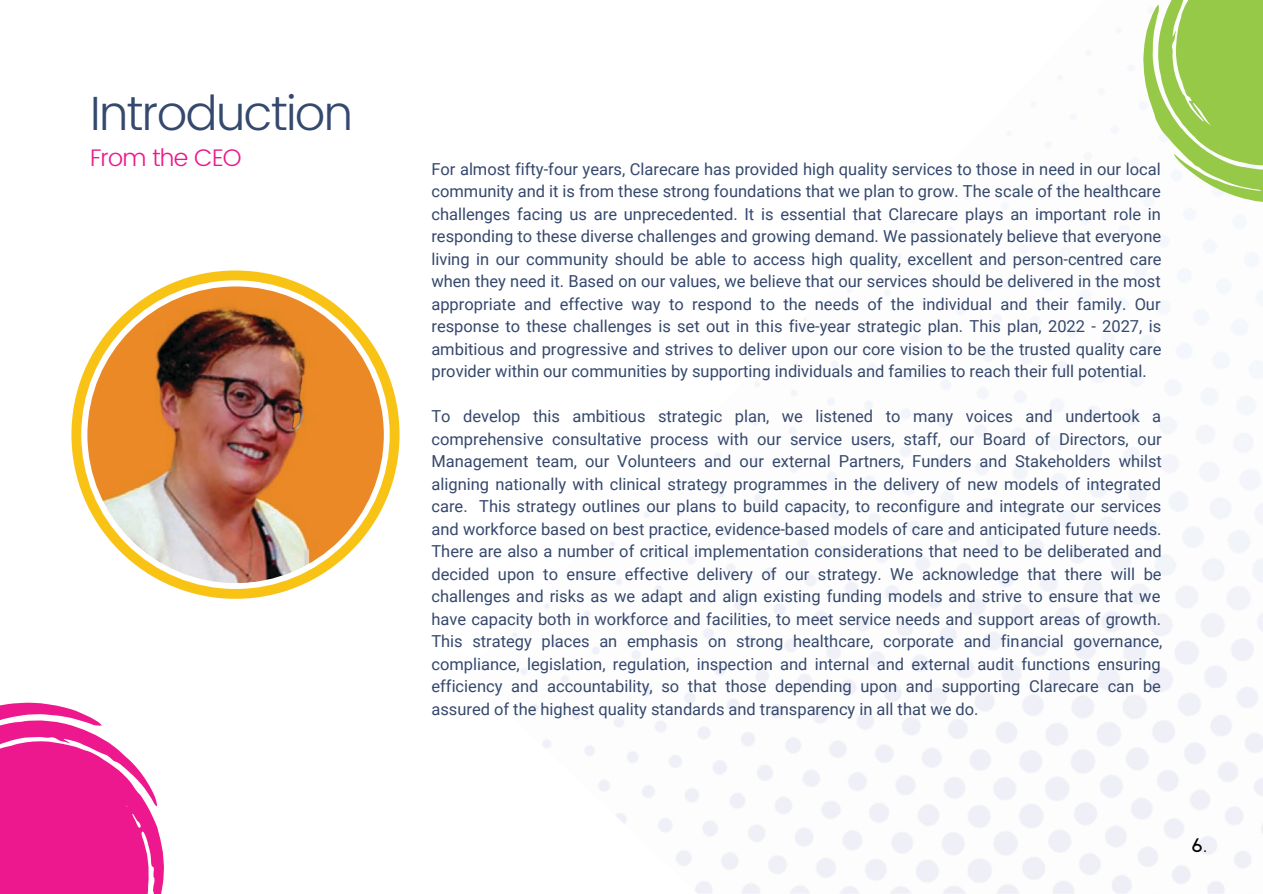
<style>
.page{position:relative;width:1263px;height:894px;background:#fff}
.page>*{position:absolute;margin:0;border:0;box-sizing:border-box;transform-origin:0 0}
.t1{font:300 48px "Poppins";letter-spacing:-.03em;color:#35486d}
.t2{font:300 24px "Poppins";letter-spacing:-.03em;color:#ed188e}
.t3{font:600 21px "Kiona";color:#000}
.t4{font:16.5px/22.5px "Roboto";color:#35486d;text-align:justify}
</style>
<div class="page">
<img style="left:679px;top:447px;width:470px;height:446px">
<img style="left:822px;top:288px;width:441px;height:428px">
<img style="left:644px;top:485px;width:429px;height:408px">
<img style="left:858px;top:288px;width:405px;height:356px">
<img style="left:610px;top:522px;width:389px;height:371px">
<img style="left:894px;top:187px;width:369px;height:386px">
<img style="left:577px;top:560px;width:346px;height:333px">
<img style="left:930px;top:186px;width:333px;height:315px">
<img style="left:513px;top:598px;width:334px;height:295px">
<img style="left:966px;top:162px;width:297px;height:267px">
<img style="left:482px;top:635px;width:291px;height:258px">
<img style="left:1001px;top:102px;width:262px;height:257px">
<img style="left:1037px;top:51px;width:226px;height:236px">
<img style="left:1113px;top:28px;width:30px;height:115px">
<svg style="left:0;top:702px;width:164px;height:191px"></svg>
<svg style="left:1143px;top:0;width:120px;height:204px"></svg>
<svg style="left:71px;top:270px;width:328px;height:328px"></svg>
<img style="left:87px;top:286px;width:297px;height:297px;border-radius:148px">
<h1 class="t1" style="left:90px;top:86px;width:265px">Introduction</h1>
<h2 class="t2" style="left:90px;top:144px;width:153px">From the CEO</h2>
<p class="t4" style="left:431px;top:157px;width:732px">For almost fifty-four years, Clarecare has provided high quality services to those in need in our local community and it is from these strong foundations that we plan to grow. The scale of the healthcare challenges facing us are unprecedented. It is essential that Clarecare plays an important role in responding to these diverse challenges and growing demand. We passionately believe that everyone living in our community should be able to access high quality, excellent and person-centred care when they need it. Based on our values, we believe that our services should be delivered in the most appropriate and effective way to respond to the needs of the individual and their family. Our response to these challenges is set out in this five-year strategic plan. This plan, 2022 - 2027, is ambitious and progressive and strives to deliver upon our core vision to be the trusted quality care provider within our communities by supporting individuals and families to reach their full potential.</p>
<p class="t4" style="left:431px;top:405px;width:732px">To develop this ambitious strategic plan, we listened to many voices and undertook a comprehensive consultative process with our service users, staff, our Board of Directors, our Management team, our Volunteers and our external Partners, Funders and Stakeholders whilst aligning nationally with clinical strategy programmes in the delivery of new models of integrated care. This strategy outlines our plans to build capacity, to reconfigure and integrate our services and workforce based on best practice, evidence-based models of care and anticipated future needs.<br>There are also a number of critical implementation considerations that need to be deliberated and decided upon to ensure effective delivery of our strategy. We acknowledge that there will be challenges and risks as we adapt and align existing funding models and strive to ensure that we have capacity both in workforce and facilities, to meet service needs and support areas of growth.<br>This strategy places an emphasis on strong healthcare, corporate and financial governance, compliance, legislation, regulation, inspection and internal and external audit functions ensuring efficiency and accountability, so that those depending upon and supporting Clarecare can be assured of the highest quality standards and transparency in all that we do.</p>
<p class="t3" style="left:1191px;top:831px;width:18px">6.</p>
</div>
